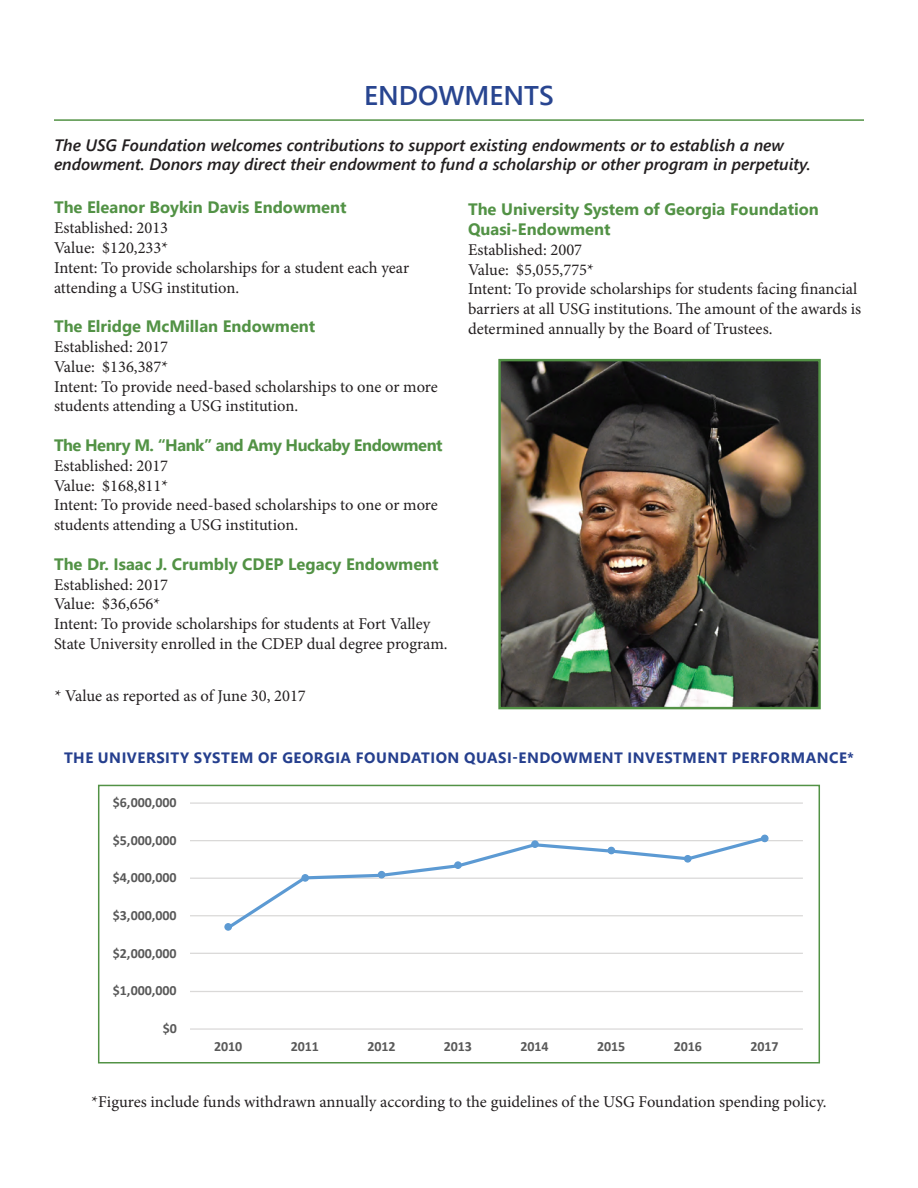
<style>
.page{position:relative;width:918px;height:1188px;background:#fff}
.page>*{position:absolute;margin:0;border:0;box-sizing:border-box;transform-origin:0 0}
.t1{font:600 27px "Segoe UI";color:#284590}
.t2{font:16.5px/19.8px "Minion Pro";letter-spacing:-.005em;color:#231f20}
.t3{font:italic 600 16.5px/19.8px "Segoe UI";color:#231f20}
.t4{font:700 16.5px/19.8px "Segoe UI";color:#529245}
.t5{font:700 16.5px "Segoe UI";letter-spacing:-.03em;color:#529245}
.t6{font:700 15px "Segoe UI";letter-spacing:.035em;color:#253f8e}
.t7{font:700 13.95px "Calibri";letter-spacing:-.005em;color:#595959}
</style>
<div class="page">
<hr style="left:54px;top:119px;width:810px;height:2px;background:#529245">
<hr style="left:190px;top:991px;width:613px;height:1px;background:#dad9d8">
<hr style="left:190px;top:953px;width:613px;height:1px;background:#dad9d8">
<hr style="left:190px;top:915px;width:613px;height:1px;background:#dad9d8">
<hr style="left:190px;top:878px;width:613px;height:1px;background:#dad9d8">
<hr style="left:190px;top:840px;width:613px;height:1px;background:#dad9d8">
<hr style="left:190px;top:802px;width:613px;height:2px;background:#dad9d8">
<hr style="left:190px;top:1028px;width:613px;height:2px;background:#dad9d8">
<svg style="left:224px;top:835px;width:544px;height:95px"></svg>
<svg style="left:226px;top:925px;width:4px;height:4px"></svg>
<div style="left:224px;top:923px;width:8px;height:8px;border:1px solid #5c9ad3;border-radius:50%"></div>
<svg style="left:303px;top:876px;width:4px;height:4px"></svg>
<div style="left:301px;top:874px;width:8px;height:8px;border:1px solid #5c9ad3;border-radius:50%"></div>
<div style="left:378px;top:872px;width:7px;height:6px;background:#5c9ad3;border-radius:50%"></div>
<div style="left:378px;top:871px;width:7px;height:8px;border:1px solid #5c9ad3;border-radius:50%"></div>
<svg style="left:456px;top:863px;width:4px;height:4px"></svg>
<div style="left:454px;top:861px;width:8px;height:8px;border:1px solid #5c9ad3;border-radius:50%"></div>
<svg style="left:533px;top:842px;width:4px;height:4px"></svg>
<div style="left:531px;top:840px;width:8px;height:8px;border:1px solid #5c9ad3;border-radius:50%"></div>
<div style="left:608px;top:847px;width:7px;height:7px;background:#5c9ad3;border-radius:50%"></div>
<div style="left:608px;top:847px;width:7px;height:7px;border:1px solid #5c9ad3;border-radius:50%"></div>
<svg style="left:686px;top:857px;width:4px;height:4px"></svg>
<div style="left:684px;top:855px;width:8px;height:8px;border:1px solid #5c9ad3;border-radius:50%"></div>
<div style="left:762px;top:835px;width:6px;height:7px;background:#5c9ad3;border-radius:50%"></div>
<div style="left:761px;top:835px;width:8px;height:7px;border:1px solid #5c9ad3;border-radius:50%"></div>
<div style="left:98px;top:785px;width:722px;height:279px;border:2px solid #529245"></div>
<img style="left:501px;top:362px;width:317px;height:344px">
<div style="left:498px;top:359px;width:323px;height:350px;border:2px solid #529245"></div>
<h1 class="t1" style="left:364px;top:70px;width:191px">ENDOWMENTS</h1>
<p class="t3" style="left:54px;top:133px;width:758px">The USG Foundation welcomes contributions to support existing endowments or to establish a new endowment. Donors may direct their endowment to fund a scholarship or other program in perpetuity.</p>
<p class="t4" style="left:54px;top:196px;width:294px">The Eleanor Boykin Davis Endowment</p>
<p class="t2" style="left:54px;top:218px;width:357px">Established: 2013<br>Value: $120,233*<br>Intent: To provide scholarships for a student each year attending a USG institution.</p>
<p class="t4" style="left:54px;top:315px;width:263px">The Elridge McMillan Endowment</p>
<p class="t2" style="left:54px;top:337px;width:385px">Established: 2017<br>Value: $136,387*<br>Intent: To provide need-based scholarships to one or more students attending a USG institution.</p>
<p class="t5" style="left:54px;top:430px;width:390px">The Henry M. “Hank” and Amy Huckaby Endowment</p>
<p class="t2" style="left:54px;top:456px;width:385px">Established: 2017<br>Value: $168,811*<br>Intent: To provide need-based scholarships to one or more students attending a USG institution.</p>
<p class="t4" style="left:54px;top:553px;width:386px">The Dr. Isaac J. Crumbly CDEP Legacy Endowment</p>
<p class="t2" style="left:54px;top:575px;width:395px">Established: 2017<br>Value: $36,656*<br>Intent: To provide scholarships for students at Fort Valley State University enrolled in the CDEP dual degree program.</p>
<p class="t4" style="left:468px;top:198px;width:352px">The University System of Georgia Foundation<br>Quasi-Endowment</p>
<p class="t2" style="left:468px;top:240px;width:395px">Established: 2007<br>Value: $5,055,775*<br>Intent: To provide scholarships for students facing financial barriers at all USG institutions. The amount of the awards is determined annually by the Board of Trustees.</p>
<p class="t2" style="left:55px;top:686px;width:253px">* Value as reported as of June 30, 2017</p>
<p class="t6" style="left:64px;top:743px;width:792px">THE UNIVERSITY SYSTEM OF GEORGIA FOUNDATION QUASI-ENDOWMENT INVESTMENT PERFORMANCE*</p>
<p class="t7" style="left:113px;top:794px;width:65px">$6,000,000</p>
<p class="t7" style="left:113px;top:831px;width:65px">$5,000,000</p>
<p class="t7" style="left:113px;top:869px;width:65px">$4,000,000</p>
<p class="t7" style="left:113px;top:907px;width:65px">$3,000,000</p>
<p class="t7" style="left:113px;top:944px;width:65px">$2,000,000</p>
<p class="t7" style="left:113px;top:982px;width:65px">$1,000,000</p>
<p class="t7" style="left:163px;top:1020px;width:16px">$0</p>
<p class="t7" style="left:214px;top:1038px;width:30px">2010</p>
<p class="t7" style="left:291px;top:1038px;width:30px">2011</p>
<p class="t7" style="left:367px;top:1038px;width:30px">2012</p>
<p class="t7" style="left:444px;top:1038px;width:30px">2013</p>
<p class="t7" style="left:521px;top:1038px;width:30px">2014</p>
<p class="t7" style="left:597px;top:1038px;width:30px">2015</p>
<p class="t7" style="left:674px;top:1038px;width:30px">2016</p>
<p class="t7" style="left:750px;top:1038px;width:30px">2017</p>
<p class="t2" style="left:92px;top:1092px;width:736px">*Figures include funds withdrawn annually according to the guidelines of the USG Foundation spending policy.</p>
</div>
